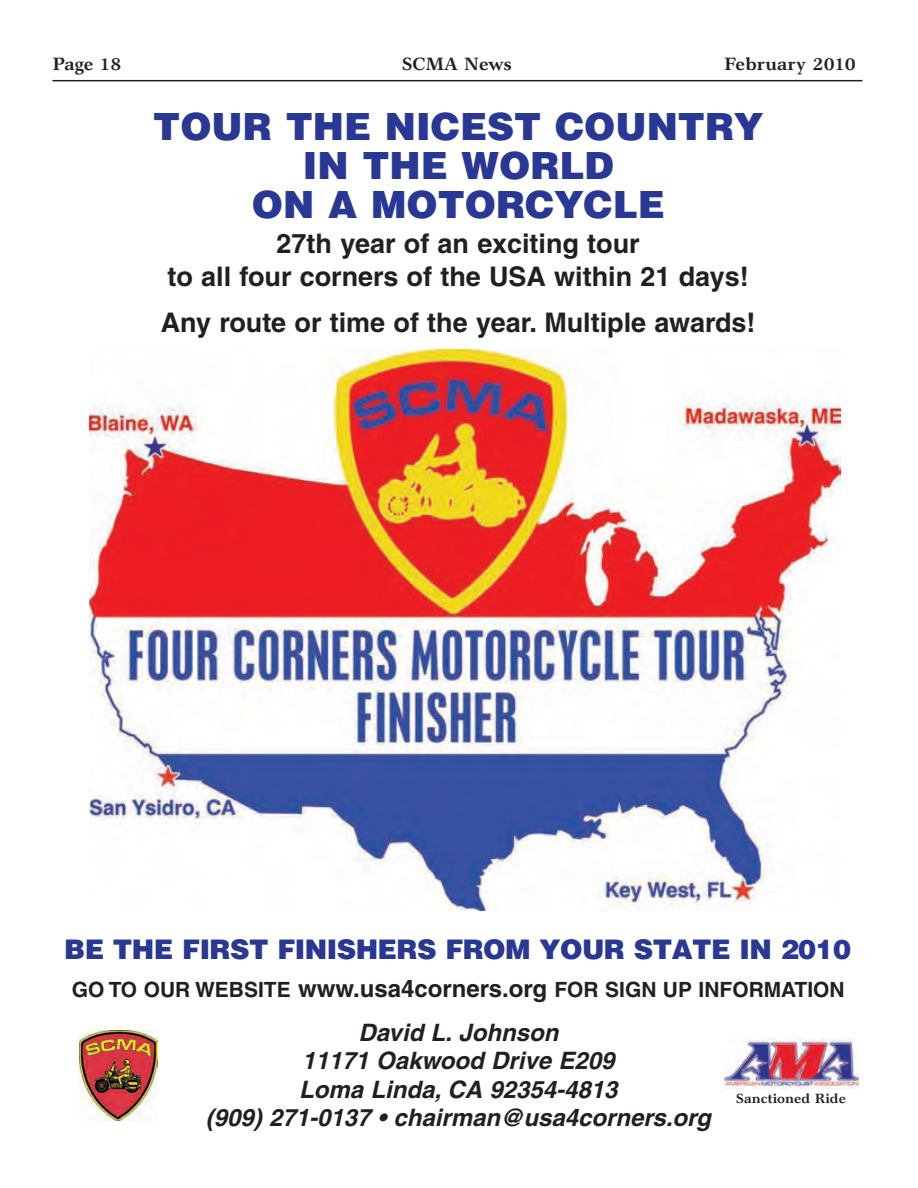
<style>
.page{position:relative;width:918px;height:1188px;background:#fff}
.page>*{position:absolute;margin:0;border:0;box-sizing:border-box;transform-origin:0 0}
.t1{font:900 37.5px/39px "Helvetica";color:#293795;text-align:center}
.t2{font:700 27px/33px "Helvetica";color:#231f20;text-align:center}
.t3{font:900 27px "Helvetica";letter-spacing:-.02em;color:#293795}
.t4{font:italic 700 24px/28.5px "Helvetica";color:#231f20;text-align:center}
.t5{font:700 21px "Helvetica";color:#231f20}
.t6{font:700 18px "Garth Graphic";color:#231f20}
.t7{font:700 13.5px "Garth Graphic";color:#231f20}
.s1{font-size:24px}
</style>
<div class="page">
<img style="left:80px;top:1031px;width:77px;height:90px">
<img style="left:89px;top:350px;width:752px;height:561px">
<img style="left:724px;top:1038px;width:135px;height:51px">
<hr style="left:52px;top:80px;width:810px;height:1px;background:#231f20">
<p class="t6" style="left:52px;top:57px;width:71px">Page 18</p>
<p class="t6" style="left:402px;top:57px;width:111px">SCMA News</p>
<p class="t6" style="left:724px;top:57px;width:133px">February 2010</p>
<h1 class="t1" style="left:153px;top:111px;width:612px">TOUR THE NICEST COUNTRY<br>IN THE WORLD<br>ON A MOTORCYCLE</h1>
<p class="t2" style="left:168px;top:230px;width:583px">27th year of an exciting tour<br>to all four corners of the USA within 21 days!</p>
<p class="t2" style="left:161px;top:309px;width:596px">Any route or time of the year. Multiple awards!</p>
<p class="t3" style="left:64px;top:940px;width:788px">BE THE FIRST FINISHERS FROM YOUR STATE IN 2010</p>
<p class="t5" style="left:72px;top:982px;width:774px">GO TO OUR WEBSITE <span class="s1">www.usa4corners.org</span> FOR SIGN UP INFORMATION</p>
<p class="t4" style="left:206px;top:1020px;width:511px">David L. Johnson<br>11171 Oakwood Drive E209<br>Loma Linda, CA 92354-4813<br>(909) 271-0137 • chairman@usa4corners.org</p>
<p class="t7" style="left:736px;top:1093px;width:111px">Sanctioned Ride</p>
</div>
